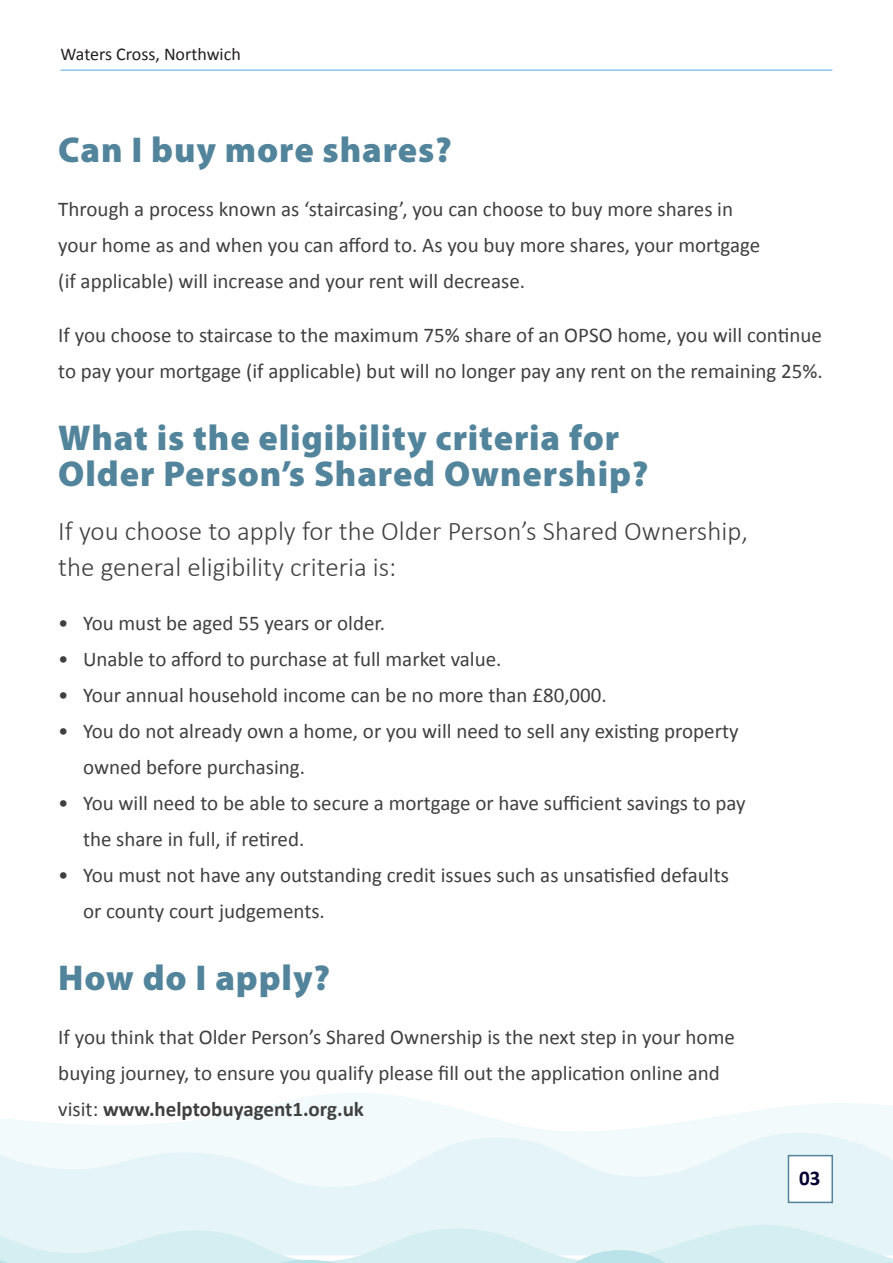
<style>
.page{position:relative;width:893px;height:1263px;background:#fff}
.page>*{position:absolute;margin:0;border:0;box-sizing:border-box;transform-origin:0 0}
.t1{font:900 36px/36px "Myriad Pro";letter-spacing:.025em;color:#52849b}
.t2{font:300 27px/36px "Calibri";color:#404041}
.t3{font:21px/36px "Calibri";color:#404041}
.t4{font:700 21px "Calibri";color:#050031}
.t5{font:18px "Calibri";color:#221f1f}
.s1{font-weight:700}
</style>
<div class="page">
<svg style="left:0;top:1093px;width:893px;height:39px"></svg>
<svg style="left:0;top:1132px;width:893px;height:89px;fill:#e5f4f6"></svg>
<svg style="left:0;top:1221px;width:893px;height:42px;background:#dcf0f3"></svg>
<div style="left:788px;top:1155px;width:45px;height:48px;background:#fff;border:2px solid #51849c"></div>
<hr style="left:61px;top:69px;width:771px;height:2px;background:#8bc5eb">
<p class="t5" style="left:61px;top:47px;width:182px">Waters Cross, Northwich</p>
<h1 class="t1" style="left:58px;top:135px;width:395px">Can I buy more shares?</h1>
<p class="t3" style="left:58px;top:193px;width:703px">Through a process known as ‘staircasing’, you can choose to buy more shares in your home as and when you can afford to. As you buy more shares, your mortgage (if applicable) will increase and your rent will decrease.</p>
<p class="t3" style="left:58px;top:317px;width:766px">If you choose to staircase to the maximum 75% share of an OPSO home, you will continue to pay your mortgage (if applicable) but will no longer pay any rent on the remaining 25%.</p>
<h1 class="t1" style="left:58px;top:423px;width:592px">What is the eligibility criteria for<br>Older Person’s Shared Ownership?</h1>
<p class="t2" style="left:58px;top:515px;width:691px">If you choose to apply for the Older Person’s Shared Ownership, the general eligibility criteria is:</p>
<p class="t3" style="left:58px;top:607px;width:328px">• You must be aged 55 years or older.</p>
<p class="t3" style="left:58px;top:641px;width:445px">• Unable to afford to purchase at full market value.</p>
<p class="t3" style="left:58px;top:679px;width:550px">• Your annual household income can be no more than £80,000.</p>
<p class="t3" style="left:83px;top:713px;width:657px;text-indent:-25px">• You do not already own a home, or you will need to sell any existing property owned before purchasing.</p>
<p class="t3" style="left:83px;top:785px;width:664px;text-indent:-25px">• You will need to be able to secure a mortgage or have sufficient savings to pay the share in full, if retired.</p>
<p class="t3" style="left:83px;top:857px;width:647px;text-indent:-25px">• You must not have any outstanding credit issues such as unsatisfied defaults or county court judgements.</p>
<h1 class="t1" style="left:58px;top:963px;width:273px">How do I apply?</h1>
<p class="t3" style="left:58px;top:1019px;width:678px">If you think that Older Person’s Shared Ownership is the next step in your home buying journey, to ensure you qualify please fill out the application online and visit: <span class="s1">www.helptobuyagent1.org.uk</span></p>
<p class="t4" style="left:799px;top:1171px;width:23px">03</p>
</div>
